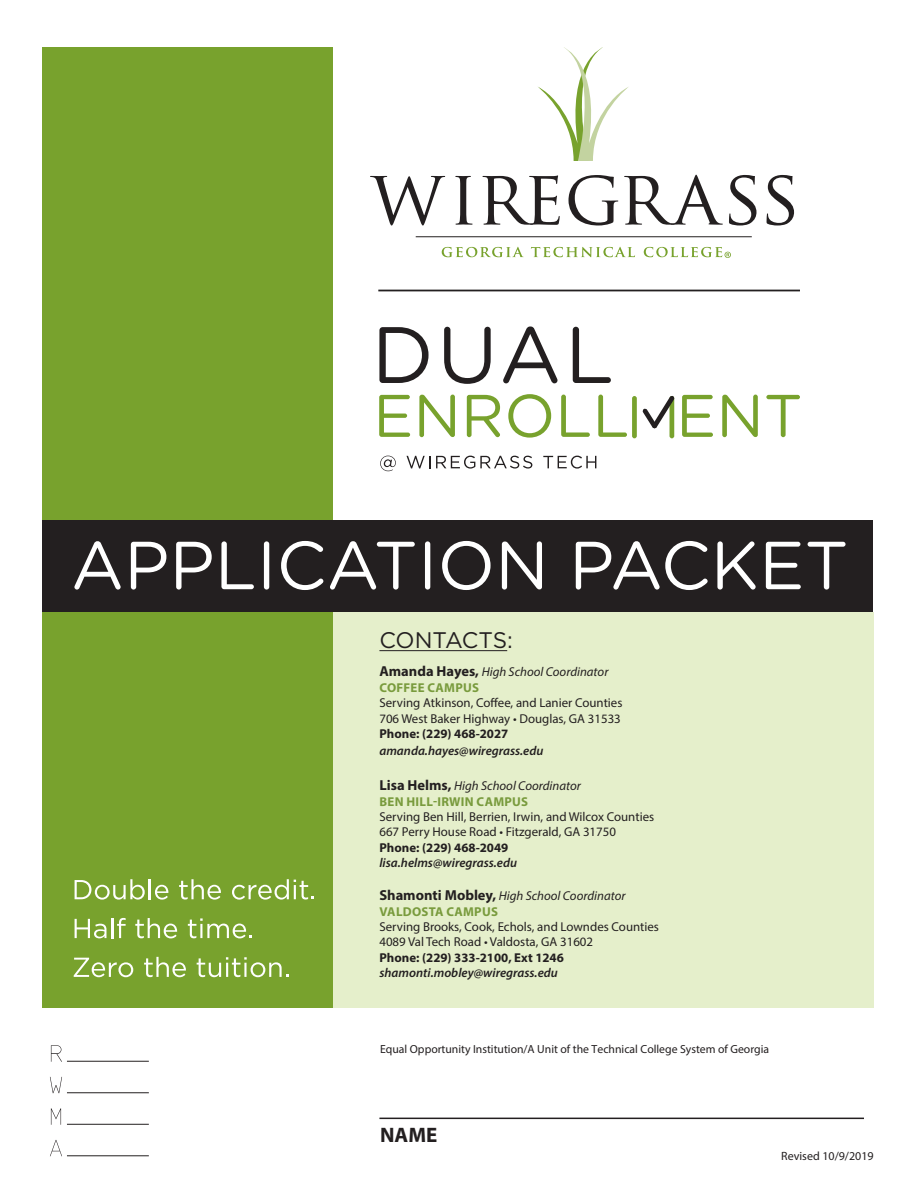
<style>
.page{position:relative;width:918px;height:1188px;background:#fff}
.page>*{position:absolute;margin:0;border:0;box-sizing:border-box;transform-origin:0 0}
.t1{font:22.5px "Gotham";letter-spacing:-.015em;color:#231f20}
.t2{font:700 21px "Myriad Pro";color:#231f20}
.t3{font:12.9px "Myriad Pro";color:#231f20}
.t4{font:italic 12.9px "Myriad Pro";color:#231f20}
.t5{font:italic 600 12.9px "Myriad Pro";color:#231f20}
.t6{font:700 12.9px "Myriad Pro";color:#231f20}
.t7{font:700 12.9px "Myriad Pro";letter-spacing:.02em;color:#799b3d}
.t8{font:12px "Myriad Pro";color:#231f20}
.t9{font:11.7px "Myriad Pro";color:#231f20}
.s1{font-weight:700;font-style:normal;font-size:14.4px}
</style>
<div class="page">
<div style="left:42px;top:47px;width:291px;height:961px;background:#78a22d"></div>
<hr style="left:378px;top:290px;width:422px;height:1px;background:#231f20">
<svg style="left:379px;top:395px;width:31px;height:42px"></svg>
<svg style="left:419px;top:395px;width:36px;height:42px"></svg>
<svg style="left:467px;top:395px;width:33px;height:42px"></svg>
<svg style="left:508px;top:394px;width:43px;height:44px"></svg>
<svg style="left:561px;top:395px;width:29px;height:42px"></svg>
<svg style="left:598px;top:395px;width:29px;height:42px"></svg>
<svg style="left:682px;top:395px;width:31px;height:42px"></svg>
<svg style="left:722px;top:395px;width:36px;height:42px"></svg>
<svg style="left:766px;top:395px;width:34px;height:42px"></svg>
<hr style="left:670px;top:396px;width:4px;height:42px;background:#78a22d;border-radius:2px">
<div style="left:632px;top:396px;width:5px;height:42px;background:#78a22d;border-radius:2px"></div>
<svg style="left:642px;top:396px;width:33px;height:33px"></svg>
<svg style="left:379px;top:327px;width:50px;height:56px"></svg>
<svg style="left:444px;top:327px;width:47px;height:57px"></svg>
<svg style="left:503px;top:327px;width:55px;height:56px"></svg>
<svg style="left:573px;top:327px;width:38px;height:56px"></svg>
<svg style="left:380px;top:456px;width:16px;height:15px"></svg>
<svg style="left:407px;top:456px;width:125px;height:13px"></svg>
<svg style="left:543px;top:456px;width:53px;height:13px"></svg>
<svg style="left:370px;top:176px;width:75px;height:49px"></svg>
<svg style="left:455px;top:176px;width:18px;height:49px"></svg>
<svg style="left:483px;top:175px;width:77px;height:50px"></svg>
<svg style="left:569px;top:175px;width:49px;height:50px"></svg>
<svg style="left:624px;top:175px;width:99px;height:50px"></svg>
<svg style="left:729px;top:175px;width:27px;height:50px"></svg>
<svg style="left:767px;top:175px;width:27px;height:50px"></svg>
<svg style="left:442px;top:247px;width:82px;height:10px"></svg>
<svg style="left:531px;top:247px;width:104px;height:10px"></svg>
<svg style="left:538px;top:47px;width:90px;height:114px"></svg>
<hr style="left:416px;top:236px;width:336px;height:1px;background:#231f20">
<svg style="left:644px;top:247px;width:87px;height:11px"></svg>
<div style="left:42px;top:521px;width:831px;height:91px;background:#231f20"></div>
<svg style="left:74px;top:541px;width:47px;height:49px"></svg>
<svg style="left:131px;top:542px;width:35px;height:48px"></svg>
<svg style="left:176px;top:542px;width:36px;height:48px"></svg>
<svg style="left:221px;top:541px;width:33px;height:48px"></svg>
<div style="left:264px;top:541px;width:5px;height:49px;background:#fff;border-radius:3px"></div>
<svg style="left:281px;top:541px;width:42px;height:49px"></svg>
<svg style="left:330px;top:541px;width:85px;height:49px"></svg>
<div style="left:425px;top:541px;width:5px;height:49px;background:#fff;border-radius:3px"></div>
<svg style="left:442px;top:541px;width:49px;height:49px"></svg>
<svg style="left:502px;top:541px;width:40px;height:49px"></svg>
<svg style="left:576px;top:541px;width:132px;height:49px"></svg>
<svg style="left:717px;top:541px;width:39px;height:49px"></svg>
<svg style="left:766px;top:542px;width:35px;height:47px"></svg>
<svg style="left:808px;top:542px;width:38px;height:48px"></svg>
<div style="left:333px;top:612px;width:540px;height:396px;background:#e5efcb"></div>
<svg style="left:75px;top:879px;width:70px;height:21px"></svg>
<hr style="left:149px;top:879px;width:2px;height:20px;background:#fff">
<svg style="left:155px;top:885px;width:13px;height:15px"></svg>
<svg style="left:179px;top:879px;width:42px;height:21px"></svg>
<svg style="left:232px;top:879px;width:82px;height:21px"></svg>
<svg style="left:75px;top:919px;width:31px;height:19px"></svg>
<hr style="left:111px;top:918px;width:2px;height:20px;background:#fff">
<svg style="left:117px;top:918px;width:9px;height:20px"></svg>
<svg style="left:135px;top:918px;width:42px;height:20px"></svg>
<svg style="left:188px;top:918px;width:64px;height:20px"></svg>
<svg style="left:74px;top:958px;width:59px;height:19px"></svg>
<svg style="left:144px;top:957px;width:42px;height:20px"></svg>
<svg style="left:197px;top:957px;width:91px;height:20px"></svg>
<hr style="left:379px;top:1118px;width:485px;height:1px;background:#231f20">
<svg style="left:50px;top:1140px;width:12px;height:16px"></svg>
<svg style="left:51px;top:1108px;width:10px;height:17px"></svg>
<svg style="left:50px;top:1077px;width:12px;height:16px"></svg>
<svg style="left:51px;top:1045px;width:11px;height:17px"></svg>
<hr style="left:67px;top:1061px;width:82px;height:1px;background:#231f20">
<hr style="left:67px;top:1092px;width:82px;height:1px;background:#231f20">
<hr style="left:67px;top:1124px;width:82px;height:1px;background:#231f20">
<hr style="left:67px;top:1155px;width:82px;height:1px;background:#231f20">
<hr style="left:379px;top:650px;width:128px;height:1px;background:#231f20">
<p class="t1" style="left:379px;top:627px;width:135px">CONTACTS:</p>
<p class="t4" style="left:379px;top:664px;width:230px"><span class="s1">Amanda Hayes,</span> High School Coordinator</p>
<p class="t7" style="left:380px;top:679px;width:101px">COFFEE CAMPUS</p>
<p class="t3" style="left:379px;top:695px;width:245px">Serving Atkinson, Coffee, and Lanier Counties</p>
<p class="t3" style="left:379px;top:710px;width:243px">706 West Baker Highway • Douglas, GA 31533</p>
<p class="t6" style="left:379px;top:725px;width:130px">Phone: (229) 468-2027</p>
<p class="t5" style="left:379px;top:743px;width:165px">amanda.hayes@wiregrass.edu</p>
<p class="t4" style="left:379px;top:778px;width:203px"><span class="s1">Lisa Helms,</span> High School Coordinator</p>
<p class="t7" style="left:380px;top:793px;width:150px">BEN HILL-IRWIN CAMPUS</p>
<p class="t3" style="left:379px;top:809px;width:276px">Serving Ben Hill, Berrien, Irwin, and Wilcox Counties</p>
<p class="t3" style="left:379px;top:824px;width:238px">667 Perry House Road • Fitzgerald, GA 31750</p>
<p class="t6" style="left:379px;top:839px;width:130px">Phone: (229) 468-2049</p>
<p class="t5" style="left:379px;top:855px;width:139px">lisa.helms@wiregrass.edu</p>
<p class="t4" style="left:379px;top:888px;width:248px"><span class="s1">Shamonti Mobley,</span> High School Coordinator</p>
<p class="t7" style="left:380px;top:903px;width:120px">VALDOSTA CAMPUS</p>
<p class="t3" style="left:379px;top:919px;width:281px">Serving Brooks, Cook, Echols, and Lowndes Counties</p>
<p class="t3" style="left:379px;top:934px;width:215px">4089 Val Tech Road • Valdosta, GA 31602</p>
<p class="t6" style="left:379px;top:949px;width:186px">Phone: (229) 333-2100, Ext 1246</p>
<p class="t5" style="left:379px;top:965px;width:180px">shamonti.mobley@wiregrass.edu</p>
<p class="t9" style="left:380px;top:1041px;width:390px">Equal Opportunity Institution/A Unit of the Technical College System of Georgia</p>
<p class="t2" style="left:380px;top:1121px;width:59px">NAME</p>
<p class="t8" style="left:781px;top:1148px;width:94px">Revised 10/9/2019</p>
</div>
